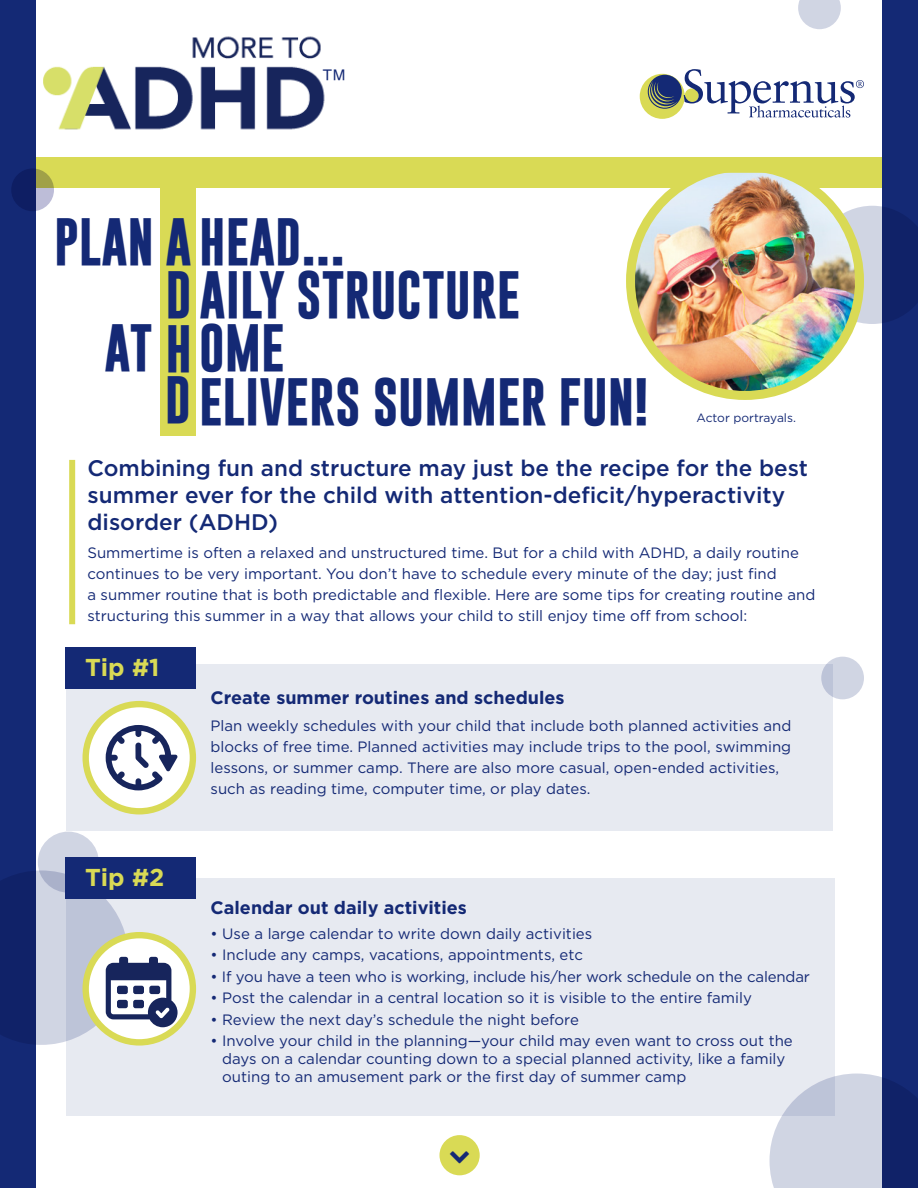
<style>
.page{position:relative;width:918px;height:1188px;background:#fff}
.page>*{position:absolute;margin:0;border:0;box-sizing:border-box;transform-origin:0 0}
.t1{font:700 48.45px "Gobold";color:#142975}
.t2{font:italic 30px "Helvetica LT Std";color:#142975}
.t3{font:700 24.45px "Gotham";letter-spacing:-.005em;color:#d9da55}
.t4{font:500 22.5px/27px "Gotham";color:#142975}
.t5{font:700 18px "Gotham";color:#142975}
.t6{font:15px/21px "Gotham";color:#142975}
.t7{font:12px "Gotham";color:#142975}
</style>
<div class="page">
<div style="left:161px;top:171px;width:35px;height:265px;background:#d9da55"></div>
<div style="left:0;top:158px;width:918px;height:30px;background:#d9da55"></div>
<img style="left:35px;top:15px;width:290px;height:135px">
<div style="left:0;top:0;width:35px;height:1188px;background:#142975"></div>
<div style="left:883px;top:0;width:35px;height:1188px;background:#142975"></div>
<div style="left:640px;top:74px;width:45px;height:45px;background:#d9da55;border-radius:50%"></div>
<div style="left:648px;top:75px;width:34px;height:34px;background:#142975;border-radius:50%"></div>
<svg style="left:649px;top:81px;width:29px;height:27px"></svg>
<svg style="left:684px;top:69px;width:180px;height:49px"></svg>
<svg style="left:860px;top:206px;width:58px;height:118px"></svg>
<svg style="left:770px;top:1074px;width:148px;height:114px"></svg>
<div style="left:38px;top:832px;width:61px;height:61px;background:#d0d5e3;border-radius:50%"></div>
<div style="left:821px;top:657px;width:43px;height:42px;background:#d0d5e3;border-radius:50%"></div>
<svg style="left:11px;top:168px;width:43px;height:43px"></svg>
<svg style="left:798px;top:0;width:43px;height:29px"></svg>
<div style="left:69px;top:460px;width:6px;height:164px;background:#d9da55"></div>
<div style="left:66px;top:664px;width:767px;height:167px;background:#e7eaf1"></div>
<div style="left:66px;top:879px;width:769px;height:237px;background:#e7eaf1"></div>
<svg style="left:86px;top:704px;width:107px;height:107px;background:#f8f8e3"></svg>
<div style="left:83px;top:701px;width:113px;height:113px;border:6px solid #d9da55;border-radius:50%"></div>
<svg style="left:106px;top:725px;width:72px;height:65px;background:#b3b8c9"></svg>
<svg style="left:86px;top:935px;width:107px;height:107px"></svg>
<div style="left:83px;top:932px;width:113px;height:114px;border:6px solid #d9da55;border-radius:50%"></div>
<svg style="left:0;top:870px;width:178px;height:175px"></svg>
<div style="left:66px;top:647px;width:130px;height:41px;background:#142975"></div>
<div style="left:66px;top:857px;width:130px;height:41px;background:#142975"></div>
<img style="left:631px;top:173px;width:229px;height:222px">
<div style="left:626px;top:162px;width:238px;height:238px;border:9px solid #d9da55;border-radius:50%"></div>
<div style="left:439px;top:1135px;width:41px;height:40px;background:#d9da55;border-radius:50%"></div>
<p class="t2" style="left:321px;top:63px;width:31px">™</p>
<p class="t1" style="left:54px;top:210px;width:292px">PLAN A HEAD...</p>
<p class="t1" style="left:165px;top:263px;width:356px">D AILY STRUCTURE</p>
<p class="t1" style="left:105px;top:317px;width:182px">AT HOME</p>
<p class="t1" style="left:165px;top:370px;width:486px">D ELIVERS SUMMER FUN!</p>
<p class="t4" style="left:87px;top:455px;width:722px">Combining fun and structure may just be the recipe for the best summer ever for the child with attention-deficit/hyperactivity disorder (ADHD)</p>
<p class="t6" style="left:87px;top:542px;width:730px">Summertime is often a relaxed and unstructured time. But for a child with ADHD, a daily routine continues to be very important. You don’t have to schedule every minute of the day; just find<br>a summer routine that is both predictable and flexible. Here are some tips for creating routine and structuring this summer in a way that allows your child to still enjoy time off from school:</p>
<p class="t7" style="left:697px;top:410px;width:101px">Actor portrayals.</p>
<p class="t3" style="left:85px;top:653px;width:76px">Tip #1</p>
<p class="t3" style="left:85px;top:863px;width:81px">Tip #2</p>
<p class="t5" style="left:211px;top:687px;width:356px">Create summer routines and schedules</p>
<p class="t6" style="left:211px;top:715px;width:582px">Plan weekly schedules with your child that include both planned activities and blocks of free time. Planned activities may include trips to the pool, swimming lessons, or summer camp. There are also more casual, open-ended activities, such as reading time, computer time, or play dates.</p>
<p class="t5" style="left:211px;top:897px;width:258px">Calendar out daily activities</p>
<p class="t6" style="left:211px;top:922px;width:383px">• Use a large calendar to write down daily activities</p>
<p class="t6" style="left:211px;top:944px;width:374px">• Include any camps, vacations, appointments, etc</p>
<p class="t6" style="left:211px;top:965px;width:601px">• If you have a teen who is working, include his/her work schedule on the calendar</p>
<p class="t6" style="left:211px;top:987px;width:543px">• Post the calendar in a central location so it is visible to the entire family</p>
<p class="t6" style="left:211px;top:1008px;width:370px">• Review the next day’s schedule the night before</p>
<p class="t6" style="left:222px;top:1031px;width:572px;line-height:18px;text-indent:-12px">• Involve your child in the planning—your child may even want to cross out the days on a calendar counting down to a special planned activity, like a family outing to an amusement park or the first day of summer camp</p>
</div>
